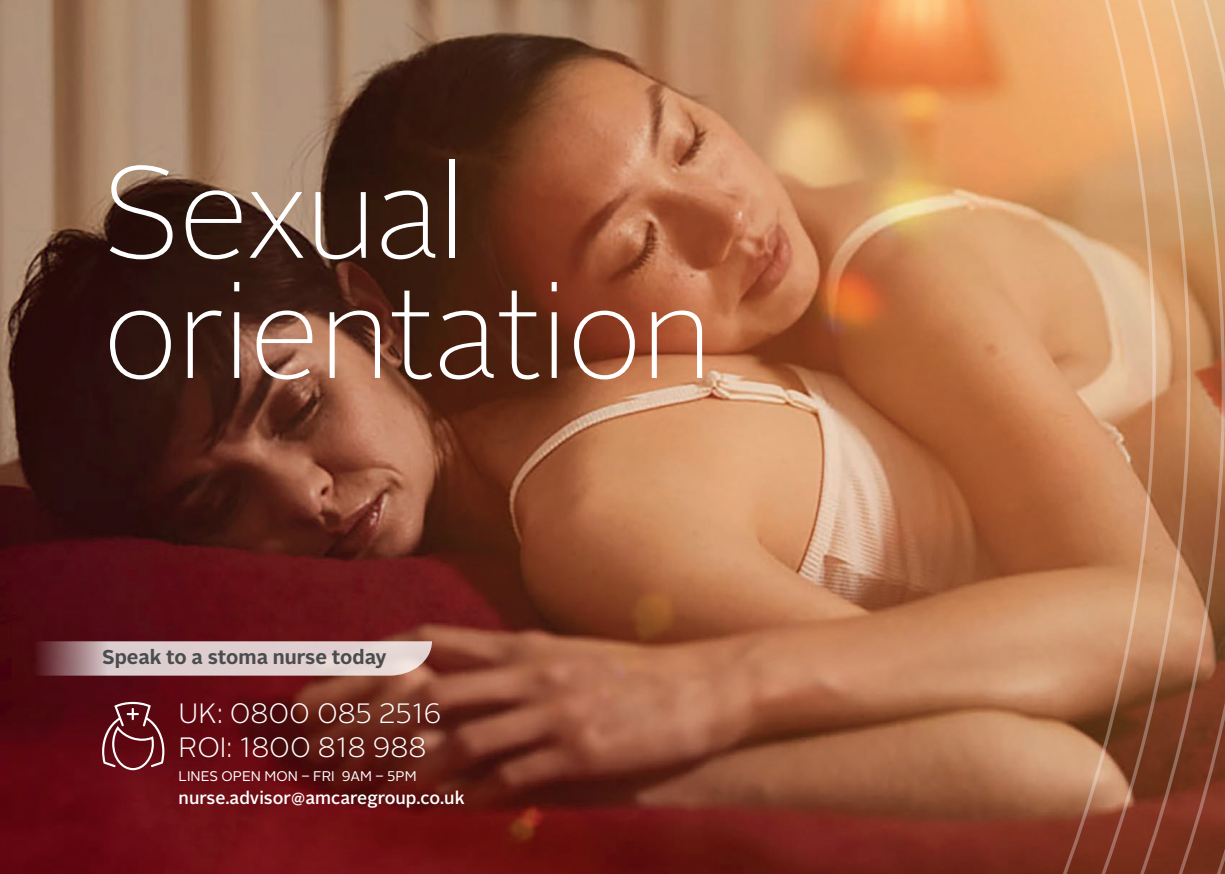
<style>
.page{position:relative;width:1225px;height:874px;background:#fff}
.page>*{position:absolute;margin:0;border:0;box-sizing:border-box;transform-origin:0 0}
.t1{font:100 130px/120px "Alright Sans LP Bay";letter-spacing:-.02em;color:#fff}
.t2{font:300 27.8px/33.4px "Alright Sans LP Bay";letter-spacing:-.005em;color:#fff}
.t3{font:700 20px "Alright Sans LP Bay";color:#4b4c4d}
.t4{font:500 17.6px "Alright Sans LP Bay";color:#fff}
.t5{font:14px "Alright Sans LP Bay";color:#fff}
</style>
<div class="page">
<img style="left:0;top:0;width:1225px;height:873px">
<h1 class="t1" style="left:102px;top:154px;width:613px">Sexual orientation</h1>
<p class="t3" style="left:102px;top:642px;width:286px">Speak to a stoma nurse today</p>
<h2 class="t2" style="left:179px;top:696px;width:264px">UK: 0800 085 2516<br>ROI: 1800 818 988</h2>
<p class="t5" style="left:179px;top:766px;width:239px">LINES OPEN MON – FRI 9AM – 5PM</p>
<p class="t4" style="left:179px;top:785px;width:287px">nurse.advisor@amcaregroup.co.uk</p>
</div>
